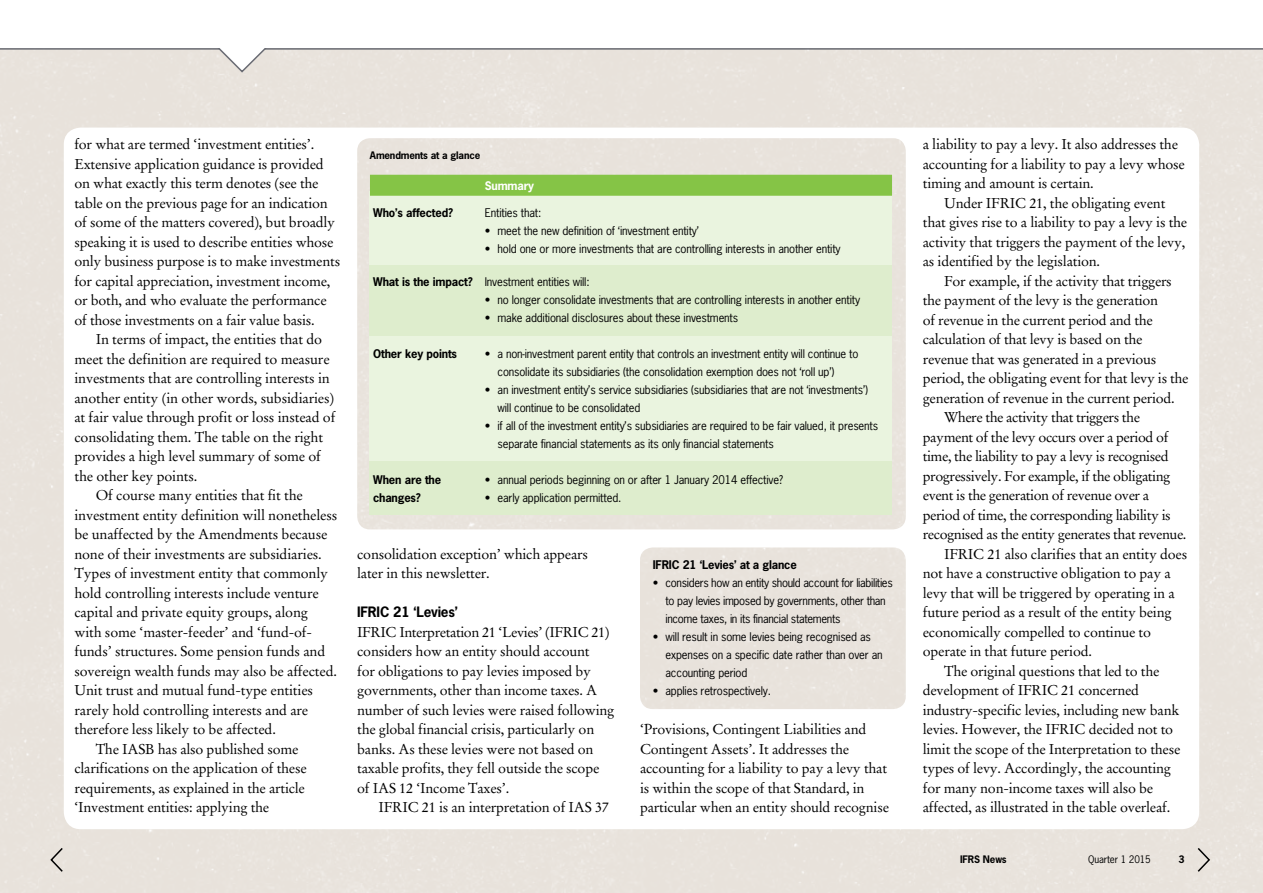
<style>
.page{position:relative;width:1263px;height:893px;background:#fff}
.page>*{position:absolute;margin:0;border:0;box-sizing:border-box;transform-origin:0 0}
.t1{font:14.25px/19.5px "Stempel Garamond";letter-spacing:-.015em;color:#000}
.t2{font:700 13.5px "News Gothic";letter-spacing:-.015em;color:#000}
.t3{font:11.25px/18px "News Gothic";letter-spacing:-.015em;color:#000}
.t4{font:700 11.25px "News Gothic";letter-spacing:-.015em;color:#000}
.t5{font:700 11.25px "News Gothic";letter-spacing:-.015em;color:#fff}
.t6{font:700 9.75px "News Gothic";letter-spacing:-.015em;color:#000}
.t7{font:9.75px "News Gothic";letter-spacing:-.015em;color:#000}
.s1{font-weight:700}
</style>
<div class="page">
<svg style="left:1196px;top:846px;width:15px;height:27px"></svg>
<svg style="left:49px;top:846px;width:15px;height:27px"></svg>
<hr style="left:0;top:48px;width:1263px;height:2px;background:#696b73">
<svg style="left:215px;top:48px;width:55px;height:26px"></svg>
<div style="left:370px;top:191px;width:522px;height:321px;background:#eaf4df"></div>
<div style="left:370px;top:265px;width:522px;height:70px;background:#deedcd"></div>
<div style="left:370px;top:461px;width:522px;height:54px;background:#deedcd"></div>
<div style="left:370px;top:175px;width:522px;height:21px;background:#85c446"></div>
<p class="t1" style="left:74px;top:135px;width:267px">for what are termed ‘investment entities’.<br>Extensive application guidance is provided on what exactly this term denotes (see the table on the previous page for an indication of some of the matters covered), but broadly speaking it is used to describe entities whose only business purpose is to make investments for capital appreciation, investment income, or both, and who evaluate the performance of those investments on a fair value basis.</p>
<p class="t1" style="left:96px;top:330px;width:228px">In terms of impact, the entities that do</p>
<p class="t1" style="left:74px;top:349px;width:257px">meet the definition are required to measure</p>
<p class="t1" style="left:74px;top:369px;width:257px">investments that are controlling interests in</p>
<p class="t1" style="left:74px;top:388px;width:261px">another entity (in other words, subsidiaries)</p>
<p class="t1" style="left:74px;top:408px;width:263px">at fair value through profit or loss instead of</p>
<p class="t1" style="left:74px;top:427px;width:250px">consolidating them. The table on the right</p>
<p class="t1" style="left:74px;top:447px;width:248px">provides a high level summary of some of</p>
<p class="t1" style="left:74px;top:466px;width:125px">the other key points.</p>
<p class="t1" style="left:96px;top:486px;width:209px">Of course many entities that fit the</p>
<p class="t1" style="left:74px;top:505px;width:264px">investment entity definition will nonetheless</p>
<p class="t1" style="left:74px;top:525px;width:255px">be unaffected by the Amendments because</p>
<p class="t1" style="left:74px;top:544px;width:249px">none of their investments are subsidiaries.</p>
<p class="t1" style="left:74px;top:564px;width:255px">Types of investment entity that commonly</p>
<p class="t1" style="left:74px;top:583px;width:246px">hold controlling interests include venture</p>
<p class="t1" style="left:74px;top:603px;width:235px">capital and private equity groups, along</p>
<p class="t1" style="left:74px;top:622px;width:239px">with some ‘master-feeder’ and ‘fund-of-</p>
<p class="t1" style="left:74px;top:642px;width:252px">funds’ structures. Some pension funds and</p>
<p class="t1" style="left:74px;top:661px;width:264px">sovereign wealth funds may also be affected.</p>
<p class="t1" style="left:74px;top:681px;width:240px">Unit trust and mutual fund-type entities</p>
<p class="t1" style="left:74px;top:700px;width:235px">rarely hold controlling interests and are</p>
<p class="t1" style="left:74px;top:720px;width:203px">therefore less likely to be affected.</p>
<p class="t1" style="left:96px;top:739px;width:204px">The IASB has also published some</p>
<p class="t1" style="left:74px;top:759px;width:234px">clarifications on the application of these</p>
<p class="t1" style="left:74px;top:778px;width:232px">requirements, as explained in the article</p>
<p class="t1" style="left:74px;top:798px;width:196px">‘Investment entities: applying the</p>
<p class="t6" style="left:370px;top:149px;width:112px">Amendments at a glance</p>
<p class="t5" style="left:485px;top:178px;width:51px">Summary</p>
<p class="t4" style="left:373px;top:205px;width:81px">Who’s affected?</p>
<p class="t3" style="left:485px;top:203px;width:58px">Entities that:</p>
<p class="t3" style="left:485px;top:221px;width:216px">• meet the new definition of ‘investment entity’</p>
<p class="t3" style="left:485px;top:239px;width:357px">• hold one or more investments that are controlling interests in another entity</p>
<p class="t3" style="left:373px;top:272px;width:218px"><span class="s1">What is the impact?</span> Investment entities will:</p>
<p class="t3" style="left:485px;top:290px;width:377px">• no longer consolidate investments that are controlling interests in another entity</p>
<p class="t3" style="left:485px;top:308px;width:255px">• make additional disclosures about these investments</p>
<p class="t4" style="left:373px;top:346px;width:85px">Other key points</p>
<p class="t3" style="left:497px;top:344px;width:362px;text-indent:-13px">• a non-investment parent entity that controls an investment entity will continue to consolidate its subsidiaries (the consolidation exemption does not ‘roll up’)</p>
<p class="t3" style="left:497px;top:380px;width:372px;text-indent:-13px">• an investment entity’s service subsidiaries (subsidiaries that are not ‘investments’) will continue to be consolidated</p>
<p class="t3" style="left:497px;top:416px;width:382px;text-indent:-13px">• if all of the investment entity’s subsidiaries are required to be fair valued, it presents separate financial statements as its only financial statements</p>
<p class="t4" style="left:373px;top:472px;width:69px">When are the</p>
<p class="t3" style="left:485px;top:470px;width:300px">• annual periods beginning on or after 1 January 2014 effective?</p>
<p class="t4" style="left:373px;top:490px;width:49px">changes?</p>
<p class="t3" style="left:485px;top:488px;width:138px">• early application permitted.</p>
<p class="t1" style="left:357px;top:544px;width:232px">consolidation exception’ which appears later in this newsletter.</p>
<p class="t2" style="left:357px;top:603px;width:102px">IFRIC 21 ‘Levies’</p>
<p class="t1" style="left:357px;top:622px;width:259px">IFRIC Interpretation 21 ‘Levies’ (IFRIC 21) considers how an entity should account<br>for obligations to pay levies imposed by governments, other than income taxes. A number of such levies were raised following the global financial crisis, particularly on banks. As these levies were not based on taxable profits, they fell outside the scope of IAS 12 ‘Income Taxes’.</p>
<p class="t1" style="left:378px;top:798px;width:232px">IFRIC 21 is an interpretation of IAS 37</p>
<p class="t4" style="left:653px;top:558px;width:146px">IFRIC 21 ‘Levies’ at a glance</p>
<p class="t3" style="left:665px;top:574px;width:229px;text-indent:-13px">• considers how an entity should account for liabilities to pay levies imposed by governments, other than income taxes, in its financial statements</p>
<p class="t3" style="left:665px;top:628px;width:219px;text-indent:-13px">• will result in some levies being recognised as expenses on a specific date rather than over an accounting period</p>
<p class="t3" style="left:653px;top:682px;width:120px">• applies retrospectively.</p>
<p class="t1" style="left:640px;top:720px;width:250px">‘Provisions, Contingent Liabilities and Contingent Assets’. It addresses the accounting for a liability to pay a levy that is within the scope of that Standard, in particular when an entity should recognise</p>
<p class="t1" style="left:923px;top:135px;width:263px">a liability to pay a levy. It also addresses the accounting for a liability to pay a levy whose timing and amount is certain.</p>
<p class="t1" style="left:923px;top:193px;width:266px;text-indent:21px">Under IFRIC 21, the obligating event that gives rise to a liability to pay a levy is the activity that triggers the payment of the levy, as identified by the legislation.</p>
<p class="t1" style="left:944px;top:271px;width:229px">For example, if the activity that triggers</p>
<p class="t1" style="left:923px;top:291px;width:237px">the payment of the levy is the generation</p>
<p class="t1" style="left:923px;top:310px;width:231px">of revenue in the current period and the</p>
<p class="t1" style="left:923px;top:330px;width:221px">calculation of that levy is based on the</p>
<p class="t1" style="left:923px;top:349px;width:235px">revenue that was generated in a previous</p>
<p class="t1" style="left:923px;top:369px;width:267px">period, the obligating event for that levy is the</p>
<p class="t1" style="left:923px;top:388px;width:253px">generation of revenue in the current period.</p>
<p class="t1" style="left:944px;top:408px;width:197px">Where the activity that triggers the</p>
<p class="t1" style="left:923px;top:427px;width:247px">payment of the levy occurs over a period of</p>
<p class="t1" style="left:923px;top:447px;width:247px">time, the liability to pay a levy is recognised</p>
<p class="t1" style="left:923px;top:466px;width:249px">progressively. For example, if the obligating</p>
<p class="t1" style="left:923px;top:486px;width:228px">event is the generation of revenue over a</p>
<p class="t1" style="left:923px;top:505px;width:250px">period of time, the corresponding liability is</p>
<p class="t1" style="left:923px;top:525px;width:265px">recognised as the entity generates that revenue.</p>
<p class="t1" style="left:944px;top:544px;width:245px">IFRIC 21 also clarifies that an entity does</p>
<p class="t1" style="left:923px;top:564px;width:249px">not have a constructive obligation to pay a</p>
<p class="t1" style="left:923px;top:583px;width:253px">levy that will be triggered by operating in a</p>
<p class="t1" style="left:923px;top:602px;width:250px">future period as a result of the entity being</p>
<p class="t1" style="left:923px;top:622px;width:230px">economically compelled to continue to</p>
<p class="t1" style="left:923px;top:641px;width:171px">operate in that future period.</p>
<p class="t1" style="left:944px;top:661px;width:217px">The original questions that led to the</p>
<p class="t1" style="left:923px;top:680px;width:218px">development of IFRIC 21 concerned</p>
<p class="t1" style="left:923px;top:700px;width:258px">industry-specific levies, including new bank</p>
<p class="t1" style="left:923px;top:719px;width:252px">levies. However, the IFRIC decided not to</p>
<p class="t1" style="left:923px;top:739px;width:259px">limit the scope of the Interpretation to these</p>
<p class="t1" style="left:923px;top:758px;width:250px">types of levy. Accordingly, the accounting</p>
<p class="t1" style="left:923px;top:778px;width:232px">for many non-income taxes will also be</p>
<p class="t1" style="left:923px;top:797px;width:249px">affected, as illustrated in the table overleaf.</p>
<p class="t6" style="left:960px;top:852px;width:48px">IFRS News</p>
<p class="t7" style="left:1088px;top:853px;width:64px">Quarter 1 2015</p>
<p class="t6" style="left:1179px;top:852px;width:8px">3</p>
</div>
